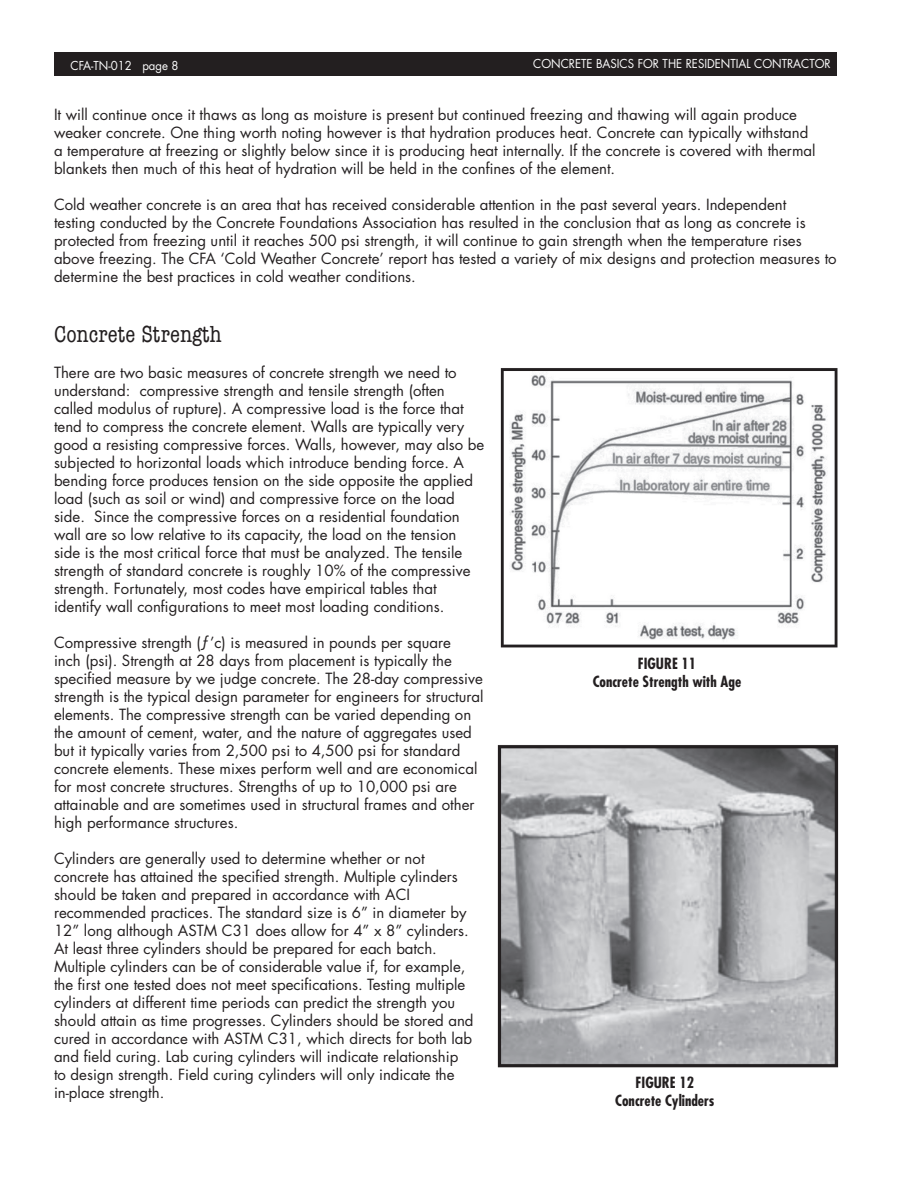
<style>
.page{position:relative;width:918px;height:1188px;background:#fff}
.page>*{position:absolute;margin:0;border:0;box-sizing:border-box;transform-origin:0 0}
.t1{font:condensed 24px "American Typewriter";color:#231f20}
.t2{font:15px/18px "Futura Std";color:#231f20}
.t3{font:700 condensed 15px/18px "Futura Std";color:#231f20;text-align:center}
.t4{font:12px "Futura Std";color:#fff;scale:.95 1}
</style>
<div class="page">
<div style="left:54px;top:52px;width:783px;height:24px;background:#231f20"></div>
<img style="left:500px;top:368px;width:338px;height:280px">
<img style="left:497px;top:745px;width:342px;height:323px">
<p class="t4" style="left:71px;top:58px;width:115px">CFA-TN-012 page 8</p>
<p class="t4" style="left:533px;top:56px;width:315px">CONCRETE BASICS FOR THE RESIDENTIAL CONTRACTOR</p>
<p class="t2" style="left:54px;top:106px;width:763px">It will continue once it thaws as long as moisture is present but continued freezing and thawing will again produce weaker concrete. One thing worth noting however is that hydration produces heat. Concrete can typically withstand a temperature at freezing or slightly below since it is producing heat internally. If the concrete is covered with thermal blankets then much of this heat of hydration will be held in the confines of the element.</p>
<p class="t2" style="left:54px;top:196px;width:784px">Cold weather concrete is an area that has received considerable attention in the past several years. Independent<br>testing conducted by the Concrete Foundations Association has resulted in the conclusion that as long as concrete is protected from freezing until it reaches 500 psi strength, it will continue to gain strength when the temperature rises above freezing. The CFA ‘Cold Weather Concrete’ report has tested a variety of mix designs and protection measures to determine the best practices in cold weather conditions.</p>
<h1 class="t1" style="left:54px;top:316px;width:169px">Concrete Strength</h1>
<p class="t2" style="left:54px;top:364px;width:432px">There are two basic measures of concrete strength we need to understand: compressive strength and tensile strength (often called modulus of rupture). A compressive load is the force that tend to compress the concrete element. Walls are typically very good a resisting compressive forces. Walls, however, may also be subjected to horizontal loads which introduce bending force. A bending force produces tension on the side opposite the applied load (such as soil or wind) and compressive force on the load side. Since the compressive forces on a residential foundation wall are so low relative to its capacity, the load on the tension side is the most critical force that must be analyzed. The tensile strength of standard concrete is roughly 10% of the compressive strength. Fortunately, most codes have empirical tables that identify wall configurations to meet most loading conditions.</p>
<p class="t2" style="left:54px;top:634px;width:431px">Compressive strength (ƒ’c) is measured in pounds per square<br>inch (psi). Strength at 28 days from placement is typically the specified measure by we judge concrete. The 28-day compressive strength is the typical design parameter for engineers for structural elements. The compressive strength can be varied depending on the amount of cement, water, and the nature of aggregates used but it typically varies from 2,500 psi to 4,500 psi for standard concrete elements. These mixes perform well and are economical for most concrete structures. Strengths of up to 10,000 psi are attainable and are sometimes used in structural frames and other high performance structures.</p>
<p class="t2" style="left:54px;top:850px;width:421px">Cylinders are generally used to determine whether or not concrete has attained the specified strength. Multiple cylinders should be taken and prepared in accordance with ACI recommended practices. The standard size is 6” in diameter by 12” long although ASTM C31 does allow for 4” x 8” cylinders.<br>At least three cylinders should be prepared for each batch.<br>Multiple cylinders can be of considerable value if, for example, the first one tested does not meet specifications. Testing multiple cylinders at different time periods can predict the strength you should attain as time progresses. Cylinders should be stored and cured in accordance with ASTM C31, which directs for both lab and field curing. Lab curing cylinders will indicate relationship to design strength. Field curing cylinders will only indicate the in-place strength.</p>
<p class="t3" style="left:593px;top:655px;width:150px">FIGURE 11<br>Concrete Strength with Age</p>
<p class="t3" style="left:615px;top:1073px;width:101px">FIGURE 12<br>Concrete Cylinders</p>
</div>
